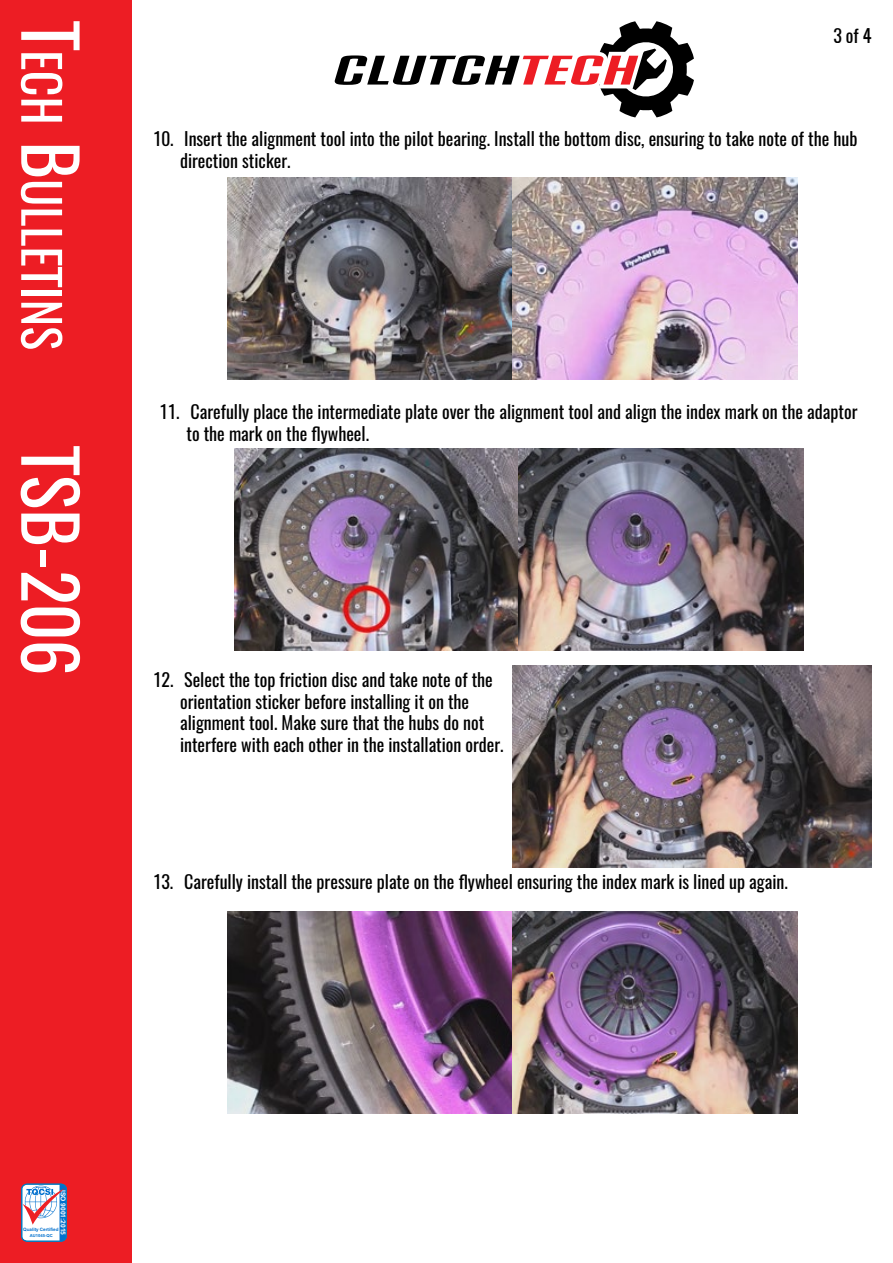
<style>
.page{position:relative;width:893px;height:1263px;background:#fff}
.page>*{position:absolute;margin:0;border:0;box-sizing:border-box;transform-origin:0 0}
.t1{font:72px "Oswald";color:#fff}
.t2{font:50.4px "Oswald";color:#fff}
.t3{font:18px/21.6px "Oswald";color:#000}
.t4{font:700 6.75px "Arial";color:#fff}
.t5{font:700 4.5px "Arial";color:#0070ce}
.t6{font:700 4.2px "Arial";color:#0070ce}
.s1{font-size:72px}
</style>
<div class="page">
<svg style="left:334px;top:21px;width:360px;height:96px"></svg>
<div style="left:0;top:0;width:132px;height:1263px;background:#ed1d24"></div>
<svg style="left:21px;top:1183px;width:46px;height:59px;background:#b0bfd9"></svg>
<img style="left:228px;top:178px;width:569px;height:202px">
<img style="left:234px;top:448px;width:569px;height:203px">
<img style="left:228px;top:911px;width:569px;height:202px">
<img style="left:512px;top:666px;width:360px;height:201px">
<h2 class="t2" style="left:87px;top:21px;width:330px;rotate:90deg"><span class="s1">T</span>ech <span class="s1">B</span>ulletins</h2>
<h1 class="t1" style="left:115px;top:446px;width:230px;rotate:90deg">TSB-206</h1>
<p class="t3" style="left:833px;top:23px;width:40px">3 of 4</p>
<p class="t3" style="left:180px;top:127px;width:679px;text-indent:-27px">10. Insert the alignment tool into the pilot bearing. Install the bottom disc, ensuring to take note of the hub direction sticker.</p>
<p class="t3" style="left:186px;top:399px;width:672px;text-indent:-27px">11. Carefully place the intermediate plate over the alignment tool and align the index mark on the adaptor to the mark on the flywheel.</p>
<p class="t3" style="left:180px;top:667px;width:325px;text-indent:-27px">12. Select the top friction disc and take note of the orientation sticker before installing it on the alignment tool. Make sure that the hubs do not interfere with each other in the installation order.</p>
<p class="t3" style="left:153px;top:869px;width:636px">13. Carefully install the pressure plate on the flywheel ensuring the index mark is lined up again.</p>
<p class="t4" style="left:68px;top:1190px;width:47px;rotate:90deg">ISO 9001:2015</p>
<p class="t5" style="left:23px;top:1227px;width:37px">Quality Certified</p>
<p class="t6" style="left:30px;top:1233px;width:24px">AU1045-QC</p>
</div>
